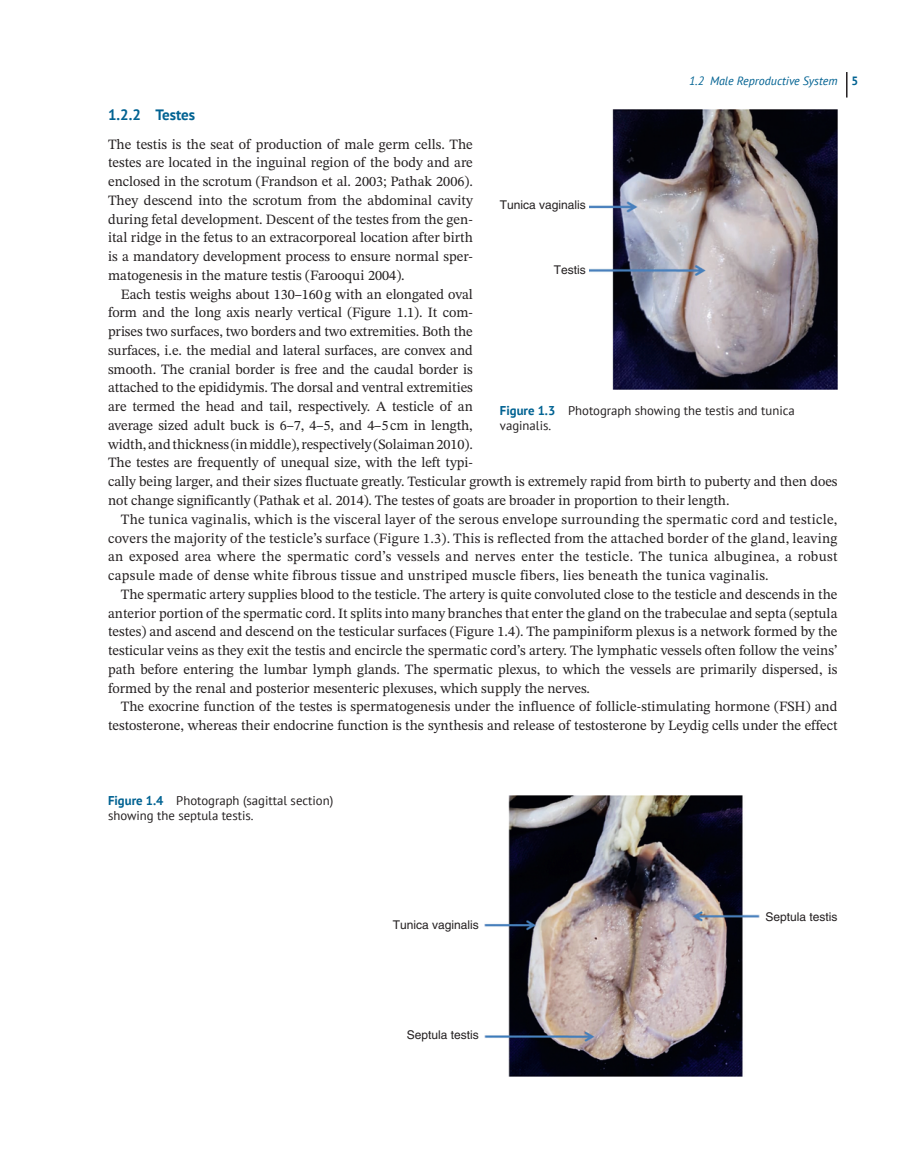
<style>
.page{position:relative;width:919px;height:1174px;background:#fff}
.page>*{position:absolute;margin:0;border:0;box-sizing:border-box;transform-origin:0 0}
.t1{font:700 15px "PT Sans";color:#006292}
.t2{font:14.25px/18.8px "STIX Two Text";letter-spacing:-.005em;color:#231f20;text-align:justify}
.t3{font:12.75px/15px "PT Sans";color:#231f20}
.t4{font:12px "Helvetica LT Std";color:#231f20}
.t5{font:italic 12px "PT Sans";color:#006292}
.t6{font:700 12px "PT Sans";color:#006292}
.s1{font-weight:700;color:#006292}
</style>
<div class="page">
<svg style="left:846px;top:72px;width:1px;height:25px"></svg>
<img style="left:590px;top:109px;width:247px;height:280px">
<img style="left:484px;top:795px;width:275px;height:281px">
<p class="t5" style="left:689px;top:73px;width:22px">1.2 -MALEREPRODUCTIVESYSTE</p>
<p class="t6" style="left:851px;top:73px;width:8px">5</p>
<p class="t1" style="left:108px;top:105px;width:89px">1.2.2 Testes</p>
<p class="t2" style="left:108px;top:134px;width:366px">The testis is the seat of production of male germ cells. The testes are located in the inguinal region of the body and are enclosed in the scrotum (Frandson et al. 2003; Pathak 2006).<br>They descend into the scrotum from the abdominal cavity during fetal development. Descent of the testes from the gen&shy;ital ridge in the fetus to an extracorporeal location after birth is a mandatory development process to ensure normal sper&shy;matogenesis in the mature testis (Farooqui 2004).</p>
<p class="t2" style="left:108px;top:284px;width:731px;text-align:left;text-indent:13px">Each testis weighs about 130–160g with an elongated oval<br>form and the long axis nearly vertical (Figure 1.1). It com-<br>prises two surfaces, two borders and two extremities. Both the<br>surfaces, i.e. the medial and lateral surfaces, are convex and<br>smooth. The cranial border is free and the caudal border is<br>attached to the epididymis. The dorsal and ventral extremities<br>are termed the head and tail, respectively. A testicle of an<br>average sized adult buck is 6–7, 4–5, and 4–5cm in length,<br>width, and thickness (in middle), respectively (Solaiman 2010).<br>The testes are frequently of unequal size, with the left typi-<br>cally being larger, and their sizes fluctuate greatly. Testicular growth is extremely rapid from birth to puberty and then does not change significantly (Pathak et al. 2014). The testes of goats are broader in proportion to their length.</p>
<p class="t2" style="left:108px;top:509px;width:731px;text-indent:13px">The tunica vaginalis, which is the visceral layer of the serous envelope surrounding the spermatic cord and testicle, covers the majority of the testicle’s surface (Figure 1.3). This is reflected from the attached border of the gland, leaving an exposed area where the spermatic cord’s vessels and nerves enter the testicle. The tunica albuginea, a robust capsule made of dense white fibrous tissue and unstriped muscle fibers, lies beneath the tunica vaginalis.</p>
<p class="t2" style="left:108px;top:584px;width:731px;text-indent:13px">The spermatic artery supplies blood to the testicle. The artery is quite convoluted close to the testicle and descends in the anterior portion of the spermatic cord. It splits into many branches that enter the gland on the trabeculae and septa (septula testes) and ascend and descend on the testicular surfaces (Figure 1.4). The pampiniform plexus is a network formed by the testicular veins as they exit the testis and encircle the spermatic cord’s artery. The lymphatic vessels often follow the veins’ path before entering the lumbar lymph glands. The spermatic plexus, to which the vessels are primarily dispersed, is formed by the renal and posterior mesenteric plexuses, which supply the nerves.</p>
<p class="t2" style="left:108px;top:697px;width:731px;text-align:right">The exocrine function of the testes is spermatogenesis under the influence of follicle-stimulating hormone (FSH) and testosterone, whereas their endocrine function is the synthesis and release of testosterone by Leydig cells under the effect</p>
<p class="t4" style="left:500px;top:198px;width:88px">Tunica vaginalis</p>
<p class="t4" style="left:554px;top:263px;width:34px">Testis</p>
<p class="t3" style="left:500px;top:402px;width:296px"><span class="s1">Figure 1.3</span> Photograph showing the testis and tunica vaginalis.</p>
<p class="t3" style="left:108px;top:792px;width:227px"><span class="s1">Figure 1.4</span> Photograph (sagittal section) showing the septula testis.</p>
<p class="t4" style="left:393px;top:917px;width:88px">Tunica vaginalis</p>
<p class="t4" style="left:407px;top:1027px;width:74px">Septula testis</p>
<p class="t4" style="left:765px;top:909px;width:74px">Septula testis</p>
</div>
